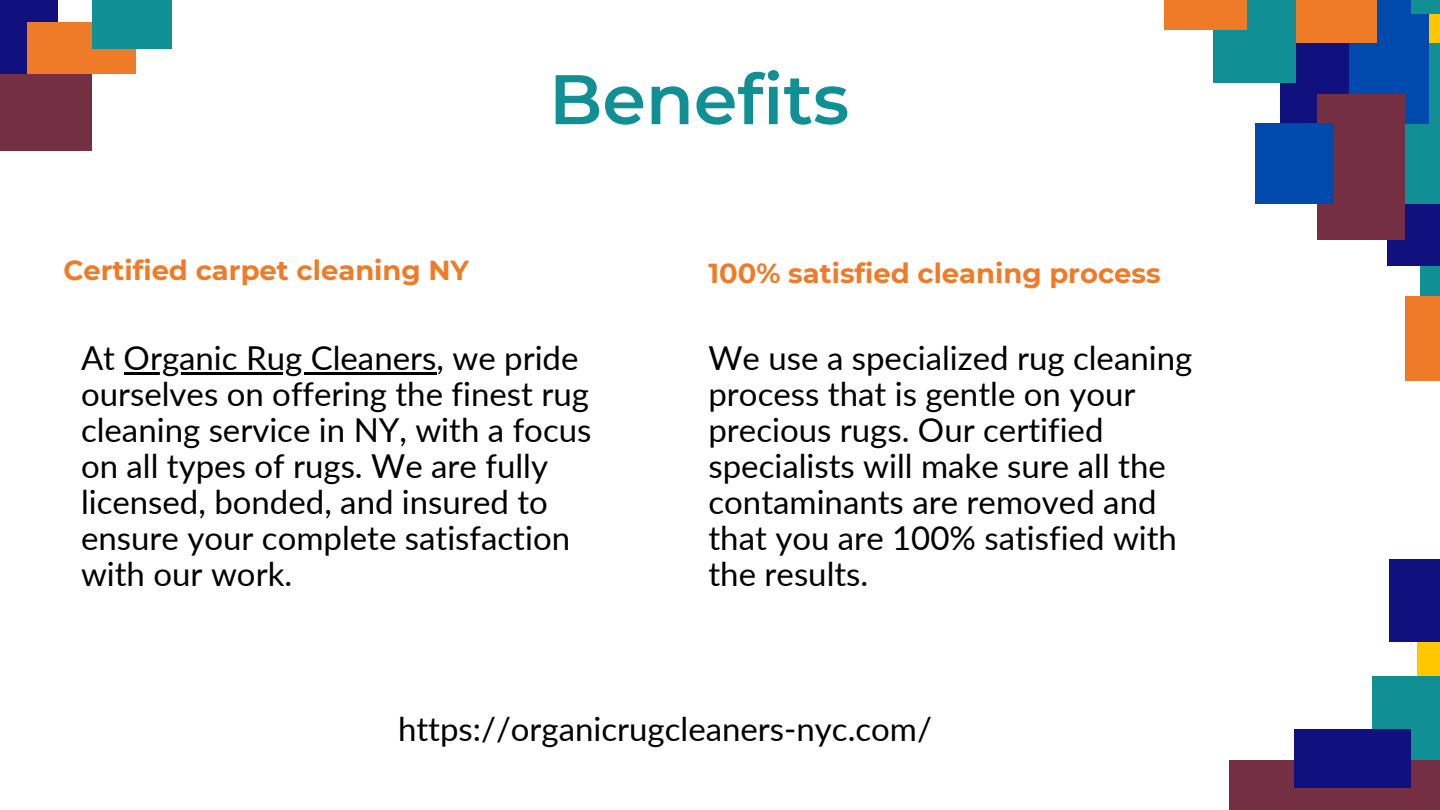
<style>
.page{position:relative;width:1440px;height:810px;background:#fff}
.page>*{position:absolute;margin:0;border:0;box-sizing:border-box;transform-origin:0 0}
.t1{font:600 70px "Montserrat";color:#109094}
.t2{font:33px/36px "Lato";color:#000}
.t3{font:700 27.4px "Montserrat";color:#ef7b28}
</style>
<div class="page">
<div style="left:1420px;top:191px;width:20px;height:133px;background:#109094"></div>
<div style="left:1405px;top:296px;width:35px;height:84px;background:#ef7b28"></div>
<div style="left:1417px;top:625px;width:23px;height:73px;background:#ffc700"></div>
<div style="left:1372px;top:676px;width:68px;height:107px;background:#109094"></div>
<div style="left:1389px;top:560px;width:51px;height:82px;background:#10117f"></div>
<div style="left:1388px;top:142px;width:52px;height:123px;background:#10117f"></div>
<div style="left:1420px;top:0;width:20px;height:110px;background:#ffc700"></div>
<div style="left:1360px;top:43px;width:80px;height:161px;background:#109094"></div>
<div style="left:1281px;top:14px;width:79px;height:121px;background:#10117f"></div>
<div style="left:1349px;top:0;width:79px;height:123px;background:#004aad"></div>
<div style="left:1411px;top:0;width:29px;height:14px;background:#109094"></div>
<div style="left:1318px;top:94px;width:87px;height:145px;background:#742f42"></div>
<div style="left:1267px;top:0;width:110px;height:43px;background:#ef7b28"></div>
<div style="left:1256px;top:123px;width:78px;height:81px;background:#004aad"></div>
<div style="left:1214px;top:0;width:82px;height:83px;background:#109094"></div>
<div style="left:1164px;top:0;width:82px;height:29px;background:#ef7b28"></div>
<div style="left:0;top:0;width:57px;height:94px;background:#10117f"></div>
<div style="left:27px;top:23px;width:108px;height:51px;background:#ef7b28"></div>
<div style="left:1229px;top:760px;width:211px;height:50px;background:#742f42"></div>
<div style="left:92px;top:0;width:79px;height:49px;background:#109094"></div>
<div style="left:1295px;top:730px;width:116px;height:58px;background:#10117f"></div>
<hr style="left:124px;top:372px;width:312px;height:3px;background:#000">
<div style="left:0;top:74px;width:92px;height:77px;background:#742f42"></div>
<p class="t1" style="left:549px;top:56px;width:302px">Benefits</p>
<p class="t3" style="left:63px;top:253px;width:407px">Certified carpet cleaning NY</p>
<p class="t3" style="left:708px;top:256px;width:454px">100% satisfied cleaning process</p>
<p class="t2" style="left:81px;top:339px;width:512px">At Organic Rug Cleaners, we pride ourselves on offering the finest rug cleaning service in NY, with a focus on all types of rugs. We are fully licensed, bonded, and insured to ensure your complete satisfaction with our work.</p>
<p class="t2" style="left:708px;top:339px;width:485px">We use a specialized rug cleaning process that is gentle on your precious rugs. Our certified specialists will make sure all the contaminants are removed and that you are 100% satisfied with the results.</p>
<p class="t2" style="left:398px;top:710px;width:535px">https://organicrugcleaners-nyc.com/</p>
</div>
